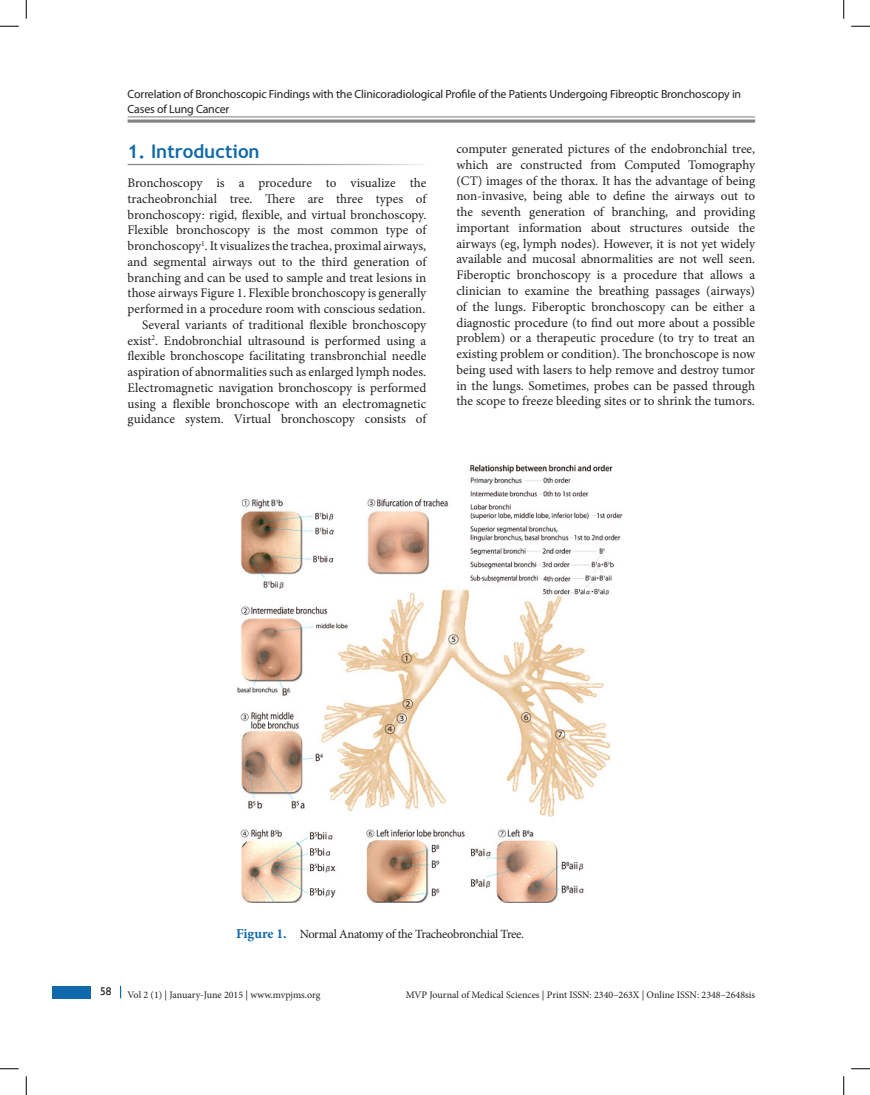
<style>
.page{position:relative;width:870px;height:1095px;background:#fff}
.page>*{position:absolute;margin:0;border:0;box-sizing:border-box;transform-origin:0 0}
.Body_Head{font:700 18.75px "Trebuchet MS";color:#0f69ab}
.Body_Text_Ind_F{font:13.12px/15.8px "Minion Pro";color:#231f20;text-align:justify}
.Body_Text{font:13.12px/15.8px "Minion Pro";color:#231f20;text-align:justify}
.t1{font:12.5px "Minion Pro";letter-spacing:-.03em;color:#231f20}
.t2{font:11.88px/14.2px "Myriad Pro";letter-spacing:-.015em;color:#231f20}
.t3{font:11.25px "Gill Sans";color:#231f20}
.t4{font:10px "Minion Pro";color:#231f20}
.s1{font-weight:700;font-size:13.75px;color:#0f69ab}
</style>
<div class="page">
<div style="left:52px;top:986px;width:39px;height:12px;background:#0f69ab"></div>
<svg style="left:120px;top:986px;width:1px;height:12px"></svg>
<hr style="left:128px;top:116px;width:627px;height:1px;background:#818487">
<hr style="left:128px;top:120px;width:627px;height:3px;background:#818487">
<img style="left:237px;top:464px;width:386px;height:439px">
<svg style="left:0;top:25px;width:19px;height:2px"></svg>
<svg style="left:851px;top:25px;width:19px;height:2px"></svg>
<svg style="left:0;top:1068px;width:19px;height:1px"></svg>
<svg style="left:851px;top:1068px;width:19px;height:1px"></svg>
<svg style="left:25px;top:0;width:2px;height:19px"></svg>
<svg style="left:25px;top:1076px;width:2px;height:19px"></svg>
<svg style="left:843px;top:0;width:1px;height:19px"></svg>
<svg style="left:843px;top:1076px;width:1px;height:19px"></svg>
<p class="t2" style="left:128px;top:87px;width:615px">Correlation of Bronchoscopic Findings with the Clinicoradiological Profile of the Patients Undergoing Fibreoptic Bronchoscopy in<br>Cases of Lung Cancer</p>
<p class="Body_Head" style="left:128px;top:139px;width:134px">1. Introduction</p>
<p class="Body_Text" style="left:128px;top:175px;width:300px">Bronchoscopy is a procedure to visualize the tracheobronchial tree. There are three types of bronchoscopy: rigid, flexible, and virtual bronchoscopy.<br>Flexible bronchoscopy is the most common type of bronchoscopy<sup>1</sup>. It visualizes the trachea, proximal airways, and segmental airways out to the third generation of branching and can be used to sample and treat lesions in those airways Figure 1. Flexible bronchoscopy is generally performed in a procedure room with conscious sedation.</p>
<p class="Body_Text_Ind_F" style="left:128px;top:317px;width:300px;text-indent:15px">Several variants of traditional flexible bronchoscopy exist<sup>2</sup>. Endobronchial ultrasound is performed using a flexible bronchoscope facilitating transbronchial needle aspiration of abnormalities such as enlarged lymph nodes.<br>Electromagnetic navigation bronchoscopy is performed using a flexible bronchoscope with an electromagnetic guidance system. Virtual bronchoscopy consists of</p>
<p class="Body_Text_Ind_F" style="left:456px;top:141px;width:300px">computer generated pictures of the endobronchial tree, which are constructed from Computed Tomography (CT) images of the thorax. It has the advantage of being non-invasive, being able to define the airways out to the seventh generation of branching, and providing important information about structures outside the airways (eg, lymph nodes). However, it is not yet widely available and mucosal abnormalities are not well seen.<br>Fiberoptic bronchoscopy is a procedure that allows a clinician to examine the breathing passages (airways) of the lungs. Fiberoptic bronchoscopy can be either a diagnostic procedure (to find out more about a possible problem) or a therapeutic procedure (to try to treat an existing problem or condition). The bronchoscope is now being used with lasers to help remove and destroy tumor in the lungs. Sometimes, probes can be passed through the scope to freeze bleeding sites or to shrink the tumors.</p>
<p class="t1" style="left:236px;top:926px;width:289px"><span class="s1">Figure 1.</span> Normal Anatomy of the Tracheobronchial Tree.</p>
<p class="t3" style="left:100px;top:985px;width:13px">58</p>
<p class="t4" style="left:128px;top:988px;width:194px">Vol 2 (1) | January-June 2015 | www.mvpjms.org</p>
<p class="t4" style="left:406px;top:988px;width:351px">MVP Journal of Medical Sciences | Print ISSN: 2340–263X | Online ISSN: 2348–2648sis</p>
</div>
